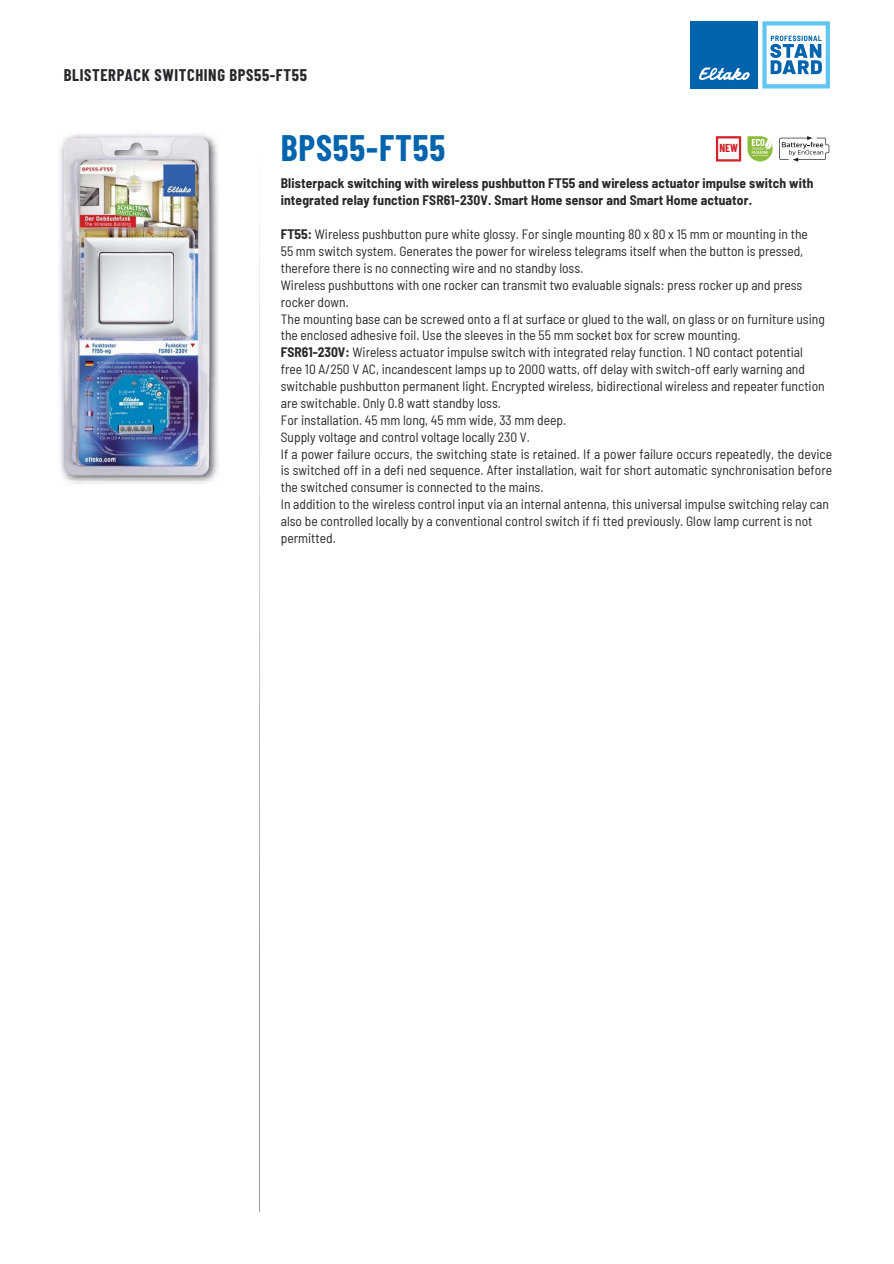
<style>
.page{position:relative;width:894px;height:1264px;background:#fff}
.page>*{position:absolute;margin:0;border:0;box-sizing:border-box;transform-origin:0 0}
.t1{font:700 36px "Barlow Condensed";letter-spacing:.025em;color:#0364ae}
.t2{font:700 16.5px "Barlow Condensed";letter-spacing:.035em;color:#28282c}
.t3{font:semi-condensed 13.5px/16.8px "Barlow";color:#28282c}
.t4{font:700 semi-condensed 13.5px/16.8px "Barlow";letter-spacing:.01em;color:#28282c}
.t5{font:700 11.25px "Barlow Condensed";color:#d12027}
.s1{font-weight:700}
</style>
<div class="page">
<svg style="left:259px;top:228px;width:1px;height:983px"></svg>
<div style="left:690px;top:21px;width:68px;height:67px;background:#0364ae"></div>
<svg style="left:699px;top:67px;width:50px;height:13px"></svg>
<svg style="left:762px;top:21px;width:67px;height:67px"></svg>
<img style="left:60px;top:133px;width:159px;height:351px">
<img style="left:64px;top:137px;width:145px;height:339px">
<svg style="left:715px;top:136px;width:26px;height:25px"></svg>
<svg style="left:779px;top:136px;width:50px;height:26px"></svg>
<svg style="left:747px;top:136px;width:25px;height:25px"></svg>
<p class="t2" style="left:64px;top:64px;width:245px">BLISTERPACK SWITCHING BPS55-FT55</p>
<p class="t1" style="left:281px;top:125px;width:166px">BPS55-FT55</p>
<p class="t4" style="left:281px;top:175px;width:534px">Blisterpack switching with wireless pushbutton FT55 and wireless actuator impulse switch with integrated relay function FSR61-230V. Smart Home sensor and Smart Home actuator.</p>
<h1 class="t3" style="left:281px;top:225px;width:552px"><span class="s1">FT55:</span> Wireless pushbutton pure white glossy. For single mounting 80 x 80 x 15 mm or mounting in the<br>55 mm switch system. Generates the power for wireless telegrams itself when the button is pressed, therefore there is no connecting wire and no standby loss.<br>Wireless pushbuttons with one rocker can transmit two evaluable signals: press rocker up and press rocker down.<br>The mounting base can be screwed onto a fl at surface or glued to the wall, on glass or on furniture using the enclosed adhesive foil. Use the sleeves in the 55 mm socket box for screw mounting.<br><span class="s1">FSR61-230V:</span> Wireless actuator impulse switch with integrated relay function. 1 NO contact potential<br>free 10 A/250 V AC, incandescent lamps up to 2000 watts, off delay with switch-off early warning and switchable pushbutton permanent light. Encrypted wireless, bidirectional wireless and repeater function are switchable. Only 0.8 watt standby loss.<br>For installation. 45 mm long, 45 mm wide, 33 mm deep.<br>Supply voltage and control voltage locally 230 V.<br>If a power failure occurs, the switching state is retained. If a power failure occurs repeatedly, the device is switched off in a defi ned sequence. After installation, wait for short automatic synchronisation before the switched consumer is connected to the mains.<br>In addition to the wireless control input via an internal antenna, this universal impulse switching relay can also be controlled locally by a conventional control switch if fi tted previously. Glow lamp current is not permitted.</h1>
<p class="t5" style="left:719px;top:140px;width:20px">NEW</p>
</div>
